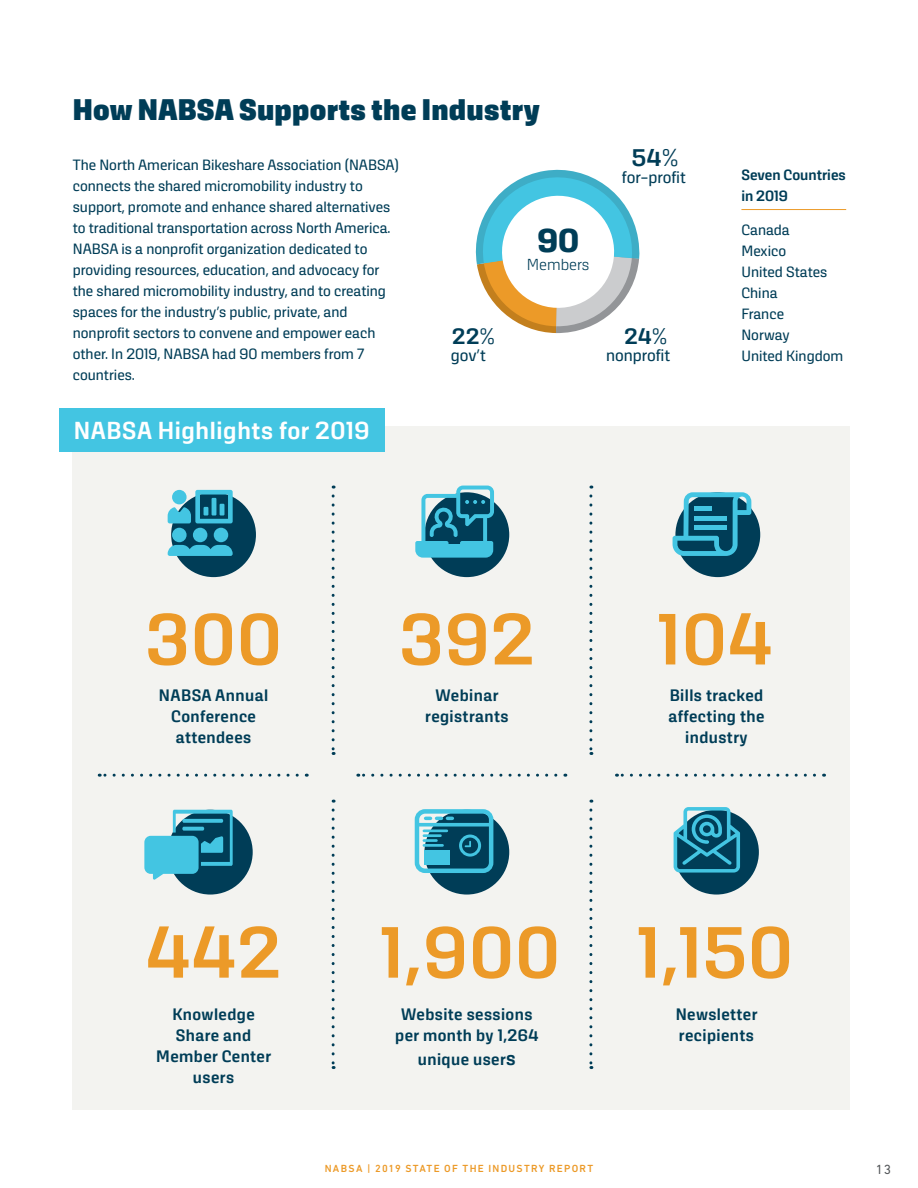
<style>
.page{position:relative;width:918px;height:1188px;background:#fff}
.page>*{position:absolute;margin:0;border:0;box-sizing:border-box;transform-origin:0 0}
.Icon_Bullet_Bold_Hea{font:500 72.75px "Kawak";letter-spacing:.025em;color:#ec9a28}
.Icon_Bullet_Text{font:700 33.3px "Kawak";color:#003d57}
.Intro_heading{font:900 30px "Kawak";letter-spacing:.01em;color:#003d57}
.Icon_Bullet_Bold_Hea-2{font:500 24.75px "Kawak";letter-spacing:.025em;color:#fff}
.Icon_Bullet_Bold_Hea-3{font:500 24.15px "Kawak";color:#003d57}
.Icon_Bullet_Bold_Hea-4{font:500 22.35px "Kawak";color:#003d57}
.Icon_Bullet_Text-2{font:16.8px "Kawak";color:#003d57}
.Icon_Bullet_Bold_Hea-5{font:500 16.65px/21px "Kawak";letter-spacing:.025em;color:#003d57;text-align:center}
.Icon_Bullet_Text-3{font:300 16.05px "Kawak";color:#003d57}
.Icon_Bullet_Text-4{font:15px/21px "Kawak";color:#003d57}
.Icon_Bullet_Text-5{font:500 15px/21px "Kawak";color:#003d57}
.t1{font:13.5px "DIN Next LT Pro";color:#54575a}
.t2{font:500 10.5px "DIN Next LT Pro";letter-spacing:.125em;color:#ec9a28}
.s1{font-weight:300}
.s2{font-size:19.65px}
</style>
<div class="page">
<div style="left:73px;top:426px;width:777px;height:683px;background:#f3f3f0"></div>
<div style="left:59px;top:408px;width:325px;height:43px;background:#43c5e2"></div>
<div style="left:675px;top:492px;width:85px;height:85px;background:#003d57;border-radius:50%"></div>
<div style="left:171px;top:492px;width:85px;height:85px;background:#003d57;border-radius:50%"></div>
<svg style="left:332px;top:496px;width:3px;height:259px"></svg>
<svg style="left:358px;top:774px;width:198px;height:3px"></svg>
<svg style="left:99px;top:774px;width:198px;height:3px"></svg>
<svg style="left:616px;top:774px;width:199px;height:3px"></svg>
<svg style="left:332px;top:810px;width:3px;height:259px"></svg>
<svg style="left:589px;top:496px;width:3px;height:259px"></svg>
<svg style="left:589px;top:810px;width:3px;height:259px"></svg>
<div style="left:424px;top:810px;width:85px;height:85px;background:#003d57;border-radius:50%"></div>
<div style="left:424px;top:492px;width:85px;height:85px;background:#003d57;border-radius:50%"></div>
<svg style="left:415px;top:486px;width:79px;height:72px"></svg>
<div style="left:168px;top:810px;width:85px;height:85px;background:#003d57;border-radius:50%"></div>
<svg style="left:144px;top:810px;width:89px;height:70px"></svg>
<div style="left:674px;top:810px;width:85px;height:85px;background:#003d57;border-radius:50%"></div>
<svg style="left:674px;top:807px;width:66px;height:66px"></svg>
<svg style="left:672px;top:492px;width:79px;height:64px"></svg>
<div style="left:694px;top:506px;width:17px;height:5px;background:#43c5e2"></div>
<div style="left:694px;top:516px;width:32px;height:5px;background:#43c5e2"></div>
<hr style="left:694px;top:526px;width:32px;height:4px;background:#43c5e2">
<svg style="left:168px;top:490px;width:65px;height:66px"></svg>
<svg style="left:475px;top:169px;width:165px;height:165px"></svg>
<hr style="left:741px;top:209px;width:105px;height:1px;background:#ec9a28">
<div style="left:418px;top:545px;width:73px;height:10px;background:#43c5e2"></div>
<svg style="left:420px;top:823px;width:68px;height:4px"></svg>
<div style="left:415px;top:809px;width:78px;height:64px;border:4px solid #43c5e2;border-radius:8px"></div>
<div style="left:424px;top:850px;width:26px;height:15px;background:#43c5e2"></div>
<svg style="left:424px;top:817px;width:30px;height:3px"></svg>
<hr style="left:424px;top:829px;width:23px;height:3px;background:#43c5e2">
<hr style="left:424px;top:844px;width:19px;height:3px;background:#43c5e2">
<hr style="left:424px;top:834px;width:16px;height:3px;background:#43c5e2">
<svg style="left:424px;top:839px;width:12px;height:3px"></svg>
<div style="left:459px;top:835px;width:22px;height:22px;border:3px solid #43c5e2;border-radius:50%"></div>
<svg style="left:465px;top:841px;width:6px;height:6px"></svg>
<p class="Intro_heading" style="left:73px;top:91px;width:468px">How NABSA Supports the Industry</p>
<p class="Icon_Bullet_Text-4" style="left:73px;top:154px;width:328px">The North American Bikeshare Association (NABSA) connects the shared micromobility industry to support, promote and enhance shared alternatives to traditional transportation across North America.<br>NABSA is a nonprofit organization dedicated to providing resources, education, and advocacy for the shared micromobility industry, and to creating spaces for the industry’s public, private, and nonprofit sectors to convene and empower each other. In 2019, NABSA had 90 members from 7 countries.</p>
<p class="Icon_Bullet_Bold_Hea-2" style="left:74px;top:416px;width:297px">NABSA Highlights for 2019</p>
<p class="Icon_Bullet_Bold_Hea-4" style="left:452px;top:323px;width:44px">22<span class="s1">%</span></p>
<p class="Icon_Bullet_Text-2" style="left:451px;top:346px;width:36px">gov’t</p>
<p class="Icon_Bullet_Text" style="left:537px;top:221px;width:43px">90</p>
<p class="Icon_Bullet_Text-3" style="left:527px;top:256px;width:64px">Members</p>
<p class="Icon_Bullet_Bold_Hea-3" style="left:632px;top:144px;width:48px">54<span class="s1">%</span></p>
<p class="Icon_Bullet_Text-2" style="left:622px;top:168px;width:65px">for-profit</p>
<p class="Icon_Bullet_Bold_Hea-4" style="left:624px;top:323px;width:44px">24<span class="s1">%</span></p>
<p class="Icon_Bullet_Text-2" style="left:606px;top:346px;width:66px">nonprofit</p>
<p class="Icon_Bullet_Text-5" style="left:741px;top:164px;width:106px">Seven Countries in 2019</p>
<p class="Icon_Bullet_Text-4" style="left:741px;top:220px;width:103px">Canada<br>Mexico<br>United States<br>China<br>France<br>Norway<br>United Kingdom</p>
<p class="Icon_Bullet_Bold_Hea" style="left:146px;top:598px;width:138px">300</p>
<p class="Icon_Bullet_Bold_Hea-5" style="left:159px;top:685px;width:111px">NABSA Annual<br>Conference attendees</p>
<p class="Icon_Bullet_Bold_Hea" style="left:399px;top:598px;width:136px">392</p>
<p class="Icon_Bullet_Bold_Hea-5" style="left:425px;top:685px;width:85px">Webinar registrants</p>
<p class="Icon_Bullet_Bold_Hea" style="left:658px;top:598px;width:116px">104</p>
<p class="Icon_Bullet_Bold_Hea-5" style="left:668px;top:685px;width:98px">Bills tracked affecting the industry</p>
<p class="Icon_Bullet_Bold_Hea" style="left:146px;top:912px;width:136px">442</p>
<p class="Icon_Bullet_Bold_Hea-5" style="left:156px;top:1004px;width:116px">Knowledge<br>Share and<br>Member Center users</p>
<p class="Icon_Bullet_Bold_Hea" style="left:380px;top:912px;width:181px">1,900</p>
<p class="Icon_Bullet_Bold_Hea-5" style="left:395px;top:1004px;width:145px">Website sessions per month by 1,264</p>
<p class="Icon_Bullet_Bold_Hea-5" style="left:418px;top:1049px;width:99px">unique user<span class="s2">s</span></p>
<p class="Icon_Bullet_Bold_Hea" style="left:637px;top:912px;width:157px">1,150</p>
<p class="Icon_Bullet_Bold_Hea-5" style="left:676px;top:1004px;width:83px;text-align:left">Newsletter recipients</p>
<p class="t2" style="left:325px;top:1162px;width:270px">NABSA | 2019 STATE OF THE INDUSTRY REPORT</p>
<p class="t1" style="left:876px;top:1161px;width:17px">13</p>
</div>
